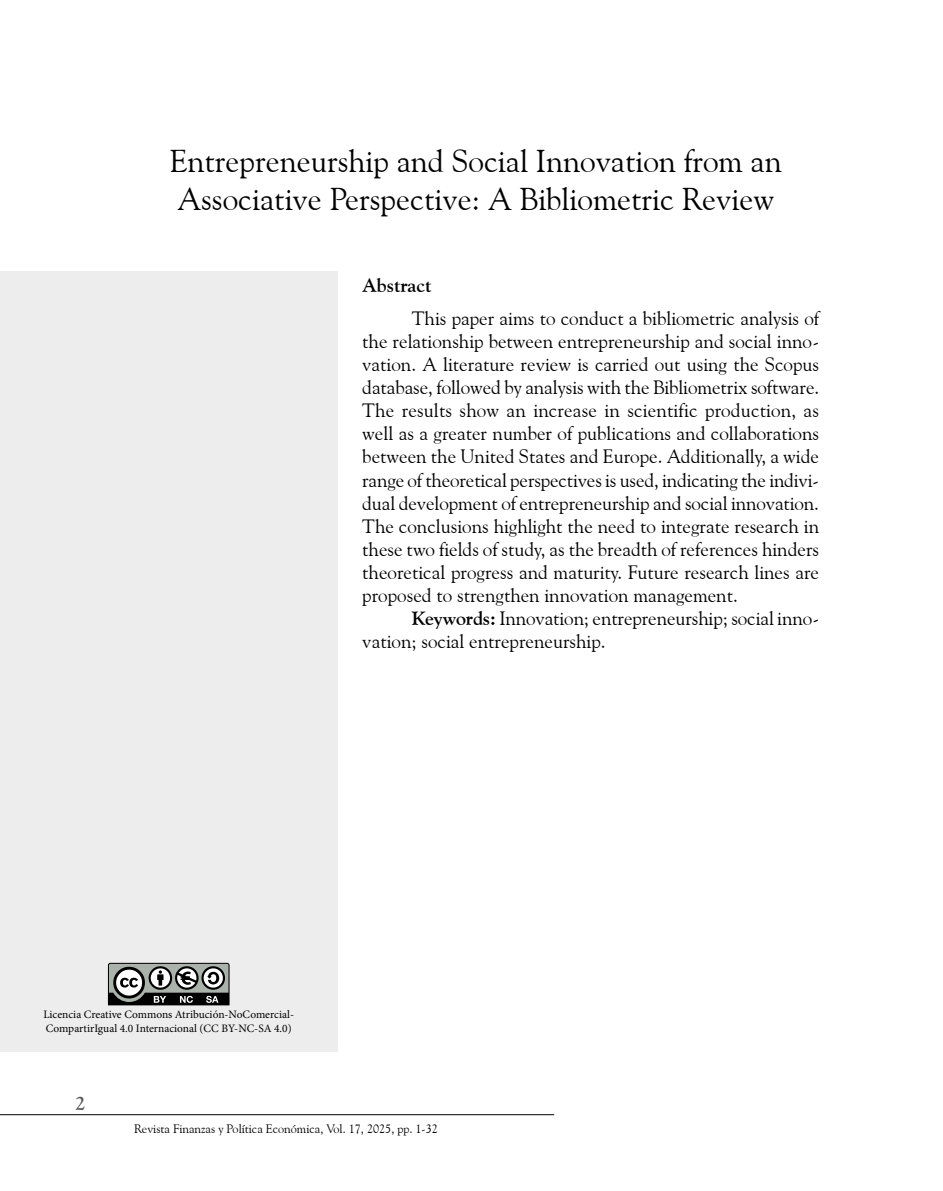
<style>
.page{position:relative;width:943px;height:1191px;background:#fff}
.page>*{position:absolute;margin:0;border:0;box-sizing:border-box;transform-origin:0 0}
.t1{font:31.5px/37.8px "Goudy Old Style BT";color:#000}
.t2{font:19.25px/23.1px "Goudy Old Style BT";color:#000;text-align:justify}
.t3{font:700 19.25px "Goudy Old Style BT";color:#000}
.t4{font:700 19.25px "Goudy Old Style BT";color:#575756}
.t5{font:12.25px "Goudy Old Style BT";color:#000}
.t6{font:11.38px/13.7px "Minion Pro";color:#000}
.s1{font-weight:700}
</style>
<div class="page">
<hr style="left:0;top:1114px;width:554px;height:1px;background:#000">
<div style="left:0;top:271px;width:338px;height:781px;background:#ededed"></div>
<svg style="left:108px;top:962px;width:121px;height:43px;background:#727472"></svg>
<h1 class="t1" style="left:170px;top:142px;width:613px">Entrepreneurship and Social Innovation from an<br>Associative Perspective: A Bibliometric Review</h1>
<p class="t3" style="left:362px;top:273px;width:71px">Abstract</p>
<p class="t2" style="left:362px;top:306px;width:458px;text-indent:50px">This paper aims to conduct a bibliometric analysis of the relationship between entrepreneurship and social inno&shy;vation. A literature review is carried out using the Scopus database, followed by analysis with the Bibliometrix software.<br>The results show an increase in scientific production, as well as a greater number of publications and collaborations between the United States and Europe. Additionally, a wide range of theoretical perspectives is used, indicating the indivi&shy;dual development of entrepreneurship and social innovation.<br>The conclusions highlight the need to integrate research in these two fields of study, as the breadth of references hinders theoretical progress and maturity. Future research lines are proposed to strengthen innovation management.</p>
<p class="t2" style="left:362px;top:606px;width:458px;text-indent:50px"><span class="s1">Keywords:</span> Innovation; entrepreneurship; social inno&shy;vation; social entrepreneurship.</p>
<p class="t6" style="left:43px;top:1007px;width:252px">Licencia Creative Commons Atribución-NoComercial-<br>CompartirIgual 4.0 Internacional (CC BY-NC-SA 4.0)</p>
<p class="t4" style="left:75px;top:1091px;width:12px">2</p>
<p class="t5" style="left:134px;top:1121px;width:305px">Revista Finanzas y Política Económica, Vol. 17, 2025, pp. 1-32</p>
</div>
